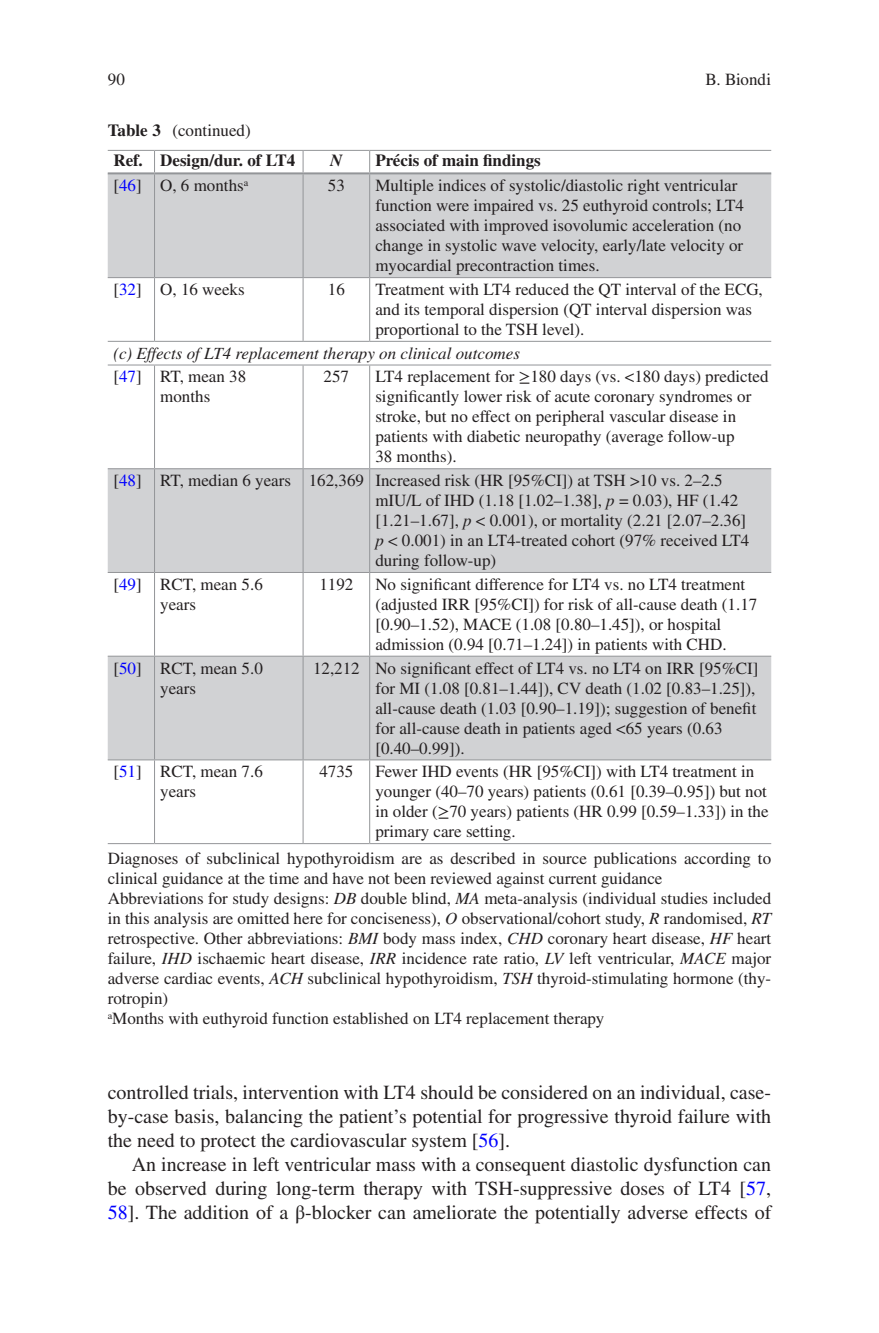
<style>
.page{position:relative;width:879px;height:1333px;background:#fff}
.page>*{position:absolute;margin:0;border:0;box-sizing:border-box;transform-origin:0 0}
.t1{font:20px/24px "Times LT Std";color:#231f20;text-align:justify}
.t2{font:17px/20px "Times LT Std";color:#231f20}
.t3{font:italic 17px/23.6px "Times LT Std";color:#231f20}
.t4{font:700 17px/30.4px "Times LT Std";color:#231f20}
.t5{font:17px "Times LT Std Roman 2";color:#231f20}
.t6{font:italic 700 17px "Times LT Std";color:#231f20}
.s1{font-weight:400}
.s2{color:#00f}
.s3{font-style:normal}
.s4{font-style:normal;color:#00f}
.s5{font-family:"STIX General"}
.s6{font-style:italic}
</style>
<div class="page">
<svg style="left:108px;top:174px;width:663px;height:585px;fill:#d1d2d4"></svg>
<hr style="left:108px;top:150px;width:47px;height:1px;background:#939598">
<hr style="left:108px;top:172px;width:47px;height:2px;background:#939598">
<hr style="left:154px;top:150px;width:149px;height:1px;background:#939598">
<svg style="left:154px;top:151px;width:1px;height:21px"></svg>
<hr style="left:154px;top:172px;width:149px;height:2px;background:#939598">
<hr style="left:303px;top:150px;width:67px;height:1px;background:#939598">
<hr style="left:302px;top:151px;width:2px;height:21px;background:#939598">
<hr style="left:303px;top:172px;width:67px;height:2px;background:#939598">
<hr style="left:370px;top:150px;width:401px;height:1px;background:#939598">
<svg style="left:369px;top:151px;width:1px;height:21px"></svg>
<hr style="left:370px;top:172px;width:401px;height:2px;background:#939598">
<hr style="left:154px;top:174px;width:1px;height:103px;background:#939598">
<hr style="left:302px;top:174px;width:2px;height:103px;background:#939598">
<hr style="left:369px;top:174px;width:1px;height:103px;background:#939598">
<hr style="left:108px;top:277px;width:47px;height:1px;background:#939598">
<hr style="left:154px;top:277px;width:149px;height:1px;background:#939598">
<hr style="left:154px;top:278px;width:1px;height:63px;background:#939598">
<hr style="left:154px;top:341px;width:149px;height:1px;background:#939598">
<hr style="left:303px;top:277px;width:67px;height:1px;background:#939598">
<hr style="left:302px;top:278px;width:2px;height:63px;background:#939598">
<hr style="left:303px;top:341px;width:67px;height:1px;background:#939598">
<hr style="left:370px;top:277px;width:401px;height:1px;background:#939598">
<hr style="left:369px;top:278px;width:1px;height:63px;background:#939598">
<hr style="left:370px;top:341px;width:401px;height:1px;background:#939598">
<hr style="left:108px;top:341px;width:47px;height:1px;background:#939598">
<hr style="left:108px;top:364px;width:47px;height:1px;background:#939598">
<hr style="left:154px;top:364px;width:149px;height:1px;background:#939598">
<hr style="left:154px;top:365px;width:1px;height:103px;background:#939598">
<hr style="left:303px;top:364px;width:67px;height:1px;background:#939598">
<hr style="left:302px;top:365px;width:2px;height:103px;background:#939598">
<hr style="left:370px;top:364px;width:401px;height:1px;background:#939598">
<hr style="left:369px;top:365px;width:1px;height:103px;background:#939598">
<hr style="left:108px;top:468px;width:47px;height:1px;background:#939598">
<hr style="left:154px;top:468px;width:149px;height:1px;background:#939598">
<hr style="left:154px;top:469px;width:1px;height:103px;background:#939598">
<hr style="left:303px;top:468px;width:67px;height:1px;background:#939598">
<hr style="left:302px;top:469px;width:2px;height:103px;background:#939598">
<hr style="left:370px;top:468px;width:401px;height:1px;background:#939598">
<hr style="left:369px;top:469px;width:1px;height:103px;background:#939598">
<hr style="left:108px;top:572px;width:47px;height:1px;background:#939598">
<hr style="left:154px;top:572px;width:149px;height:1px;background:#939598">
<hr style="left:154px;top:573px;width:1px;height:82px;background:#939598">
<hr style="left:303px;top:572px;width:67px;height:1px;background:#939598">
<hr style="left:302px;top:573px;width:2px;height:82px;background:#939598">
<hr style="left:370px;top:572px;width:401px;height:1px;background:#939598">
<hr style="left:369px;top:573px;width:1px;height:82px;background:#939598">
<hr style="left:108px;top:655px;width:47px;height:1px;background:#939598">
<hr style="left:154px;top:655px;width:149px;height:1px;background:#939598">
<hr style="left:154px;top:656px;width:1px;height:103px;background:#939598">
<hr style="left:303px;top:655px;width:67px;height:1px;background:#939598">
<hr style="left:302px;top:656px;width:2px;height:103px;background:#939598">
<hr style="left:370px;top:655px;width:401px;height:1px;background:#939598">
<hr style="left:369px;top:656px;width:1px;height:103px;background:#939598">
<hr style="left:303px;top:759px;width:67px;height:1px;background:#939598">
<hr style="left:303px;top:843px;width:67px;height:1px;background:#939598">
<hr style="left:154px;top:759px;width:149px;height:1px;background:#939598">
<hr style="left:302px;top:760px;width:2px;height:83px;background:#939598">
<hr style="left:154px;top:843px;width:149px;height:1px;background:#939598">
<hr style="left:370px;top:759px;width:401px;height:1px;background:#939598">
<hr style="left:369px;top:760px;width:1px;height:83px;background:#939598">
<hr style="left:370px;top:843px;width:401px;height:1px;background:#939598">
<hr style="left:108px;top:759px;width:47px;height:1px;background:#939598">
<hr style="left:154px;top:760px;width:1px;height:83px;background:#939598">
<hr style="left:108px;top:843px;width:47px;height:1px;background:#939598">
<p class="t2" style="left:108px;top:69px;width:19px">90</p>
<p class="t4" style="left:113px;top:115px;width:183px;text-indent:-6px">Table 3 <span class="s1">(continued)<br></span>Ref. Design/dur. of LT4</p>
<p class="t6" style="left:330px;top:151px;width:14px">N</p>
<p class="t4" style="left:375px;top:145px;width:167px">Précis of main findings</p>
<p class="t5" style="left:705px;top:70px;width:67px">B. Biondi</p>
<p class="t2" style="left:113px;top:176px;width:136px">[<span class="s2">46</span>] O, 6 months<sup>a</sup></p>
<p class="t2" style="left:328px;top:176px;width:18px">53</p>
<p class="t2" style="left:375px;top:176px;width:370px">Multiple indices of systolic/diastolic right ventricular function were impaired vs. 25 euthyroid controls; LT4 associated with improved isovolumic acceleration (no change in systolic wave velocity, early/late velocity or myocardial precontraction times.</p>
<p class="t2" style="left:113px;top:279px;width:133px">[<span class="s2">32</span>] O, 16 weeks</p>
<p class="t2" style="left:328px;top:279px;width:18px">16</p>
<p class="t2" style="left:375px;top:279px;width:389px">Treatment with LT4 reduced the QT interval of the ECG, and its temporal dispersion (QT interval dispersion was proportional to the TSH level).</p>
<p class="t3" style="left:113px;top:341px;width:408px">(c) Effects of LT4 replacement therapy on clinical outcomes <span class="s3">[</span><span class="s4">47</span><span class="s3">] RT, mean 38</span></p>
<p class="t2" style="left:160px;top:386px;width:52px">months</p>
<p class="t2" style="left:324px;top:366px;width:27px">257</p>
<p class="t2" style="left:375px;top:366px;width:395px">LT4 replacement for <span class="s5">≥</span>180 days (vs. &lt;180 days) predicted significantly lower risk of acute coronary syndromes or stroke, but no effect on peripheral vascular disease in patients with diabetic neuropathy (average follow-up<br>38 months).</p>
<p class="t2" style="left:375px;top:470px;width:376px;text-indent:-262px">[<span class="s2">48</span>] RT, median 6 years 162,369 Increased risk (HR [95%CI]) at TSH &gt;10 vs. 2–2.5 mIU/L of IHD (1.18 [1.02–1.38], <span class="s6">p</span> = 0.03), HF (1.42 [1.21–1.67], <span class="s6">p</span> &lt; 0.001), or mortality (2.21 [2.07–2.36] <span class="s6">p</span> &lt; 0.001) in an LT4-treated cohort (97% received LT4 during follow-up)</p>
<p class="t2" style="left:160px;top:574px;width:104px;text-indent:-47px">[<span class="s2">49</span>] RCT, mean 5.6 years</p>
<p class="t2" style="left:319px;top:574px;width:35px">1192</p>
<p class="t2" style="left:375px;top:574px;width:383px">No significant difference for LT4 vs. no LT4 treatment (adjusted IRR [95%CI]) for risk of all-cause death (1.17 [0.90–1.52), MACE (1.08 [0.80–1.45]), or hospital admission (0.94 [0.71–1.24]) in patients with CHD.</p>
<p class="t2" style="left:160px;top:657px;width:104px;text-indent:-47px">[<span class="s2">50</span>] RCT, mean 5.0 years</p>
<p class="t2" style="left:375px;top:657px;width:385px;text-indent:-62px">12,212 No significant effect of LT4 vs. no LT4 on IRR [95%CI] for MI (1.08 [0.81–1.44]), CV death (1.02 [0.83–1.25]), all-cause death (1.03 [0.90–1.19]); suggestion of benefit for all-cause death in patients aged &lt;65 years (0.63 [0.40–0.99]).</p>
<p class="t2" style="left:160px;top:761px;width:104px;text-indent:-47px">[<span class="s2">51</span>] RCT, mean 7.6 years</p>
<p class="t2" style="left:319px;top:761px;width:35px">4735</p>
<p class="t2" style="left:375px;top:761px;width:395px">Fewer IHD events (HR [95%CI]) with LT4 treatment in younger (40–70 years) patients (0.61 [0.39–0.95]) but not in older (<span class="s5">≥</span>70 years) patients (HR 0.99 [0.59–1.33]) in the primary care setting.</p>
<p class="t2" style="left:108px;top:848px;width:665px">Diagnoses of subclinical hypothyroidism are as described in source publications according to clinical guidance at the time and have not been reviewed against current guidance<br>Abbreviations for study designs: <span class="s6">DB</span> double blind, <span class="s6">MA</span> meta-analysis (individual studies included in this analysis are omitted here for conciseness), <span class="s6">O</span> observational/cohort study, <span class="s6">R</span> randomised, <span class="s6">RT </span>retrospective. Other abbreviations: <span class="s6">BMI</span> body mass index, <span class="s6">CHD</span> coronary heart disease, <span class="s6">HF</span> heart failure, <span class="s6">IHD</span> ischaemic heart disease, <span class="s6">IRR</span> incidence rate ratio, <span class="s6">LV</span> left ventricular, <span class="s6">MACE</span> major adverse cardiac events, <span class="s6">ACH</span> subclinical hypothyroidism, <span class="s6">TSH</span> thyroid-stimulating hormone (thy&shy;rotropin)<br><sup>a</sup>Months with euthyroid function established on LT4 replacement therapy</p>
<p class="t1" style="left:108px;top:1079px;width:665px">controlled trials, intervention with LT4 should be considered on an individual, case&shy;by-case basis, balancing the patient’s potential for progressive thyroid failure with the need to protect the cardiovascular system [<span class="s2">56</span>].</p>
<p class="t1" style="left:108px;top:1151px;width:665px;text-indent:24px">An increase in left ventricular mass with a consequent diastolic dysfunction can be observed during long-term therapy with TSH-suppressive doses of LT4 [<span class="s2">57</span>, <span class="s2">58</span>]. The addition of a <span class="s5">β</span>-blocker can ameliorate the potentially adverse effects of</p>
</div>
